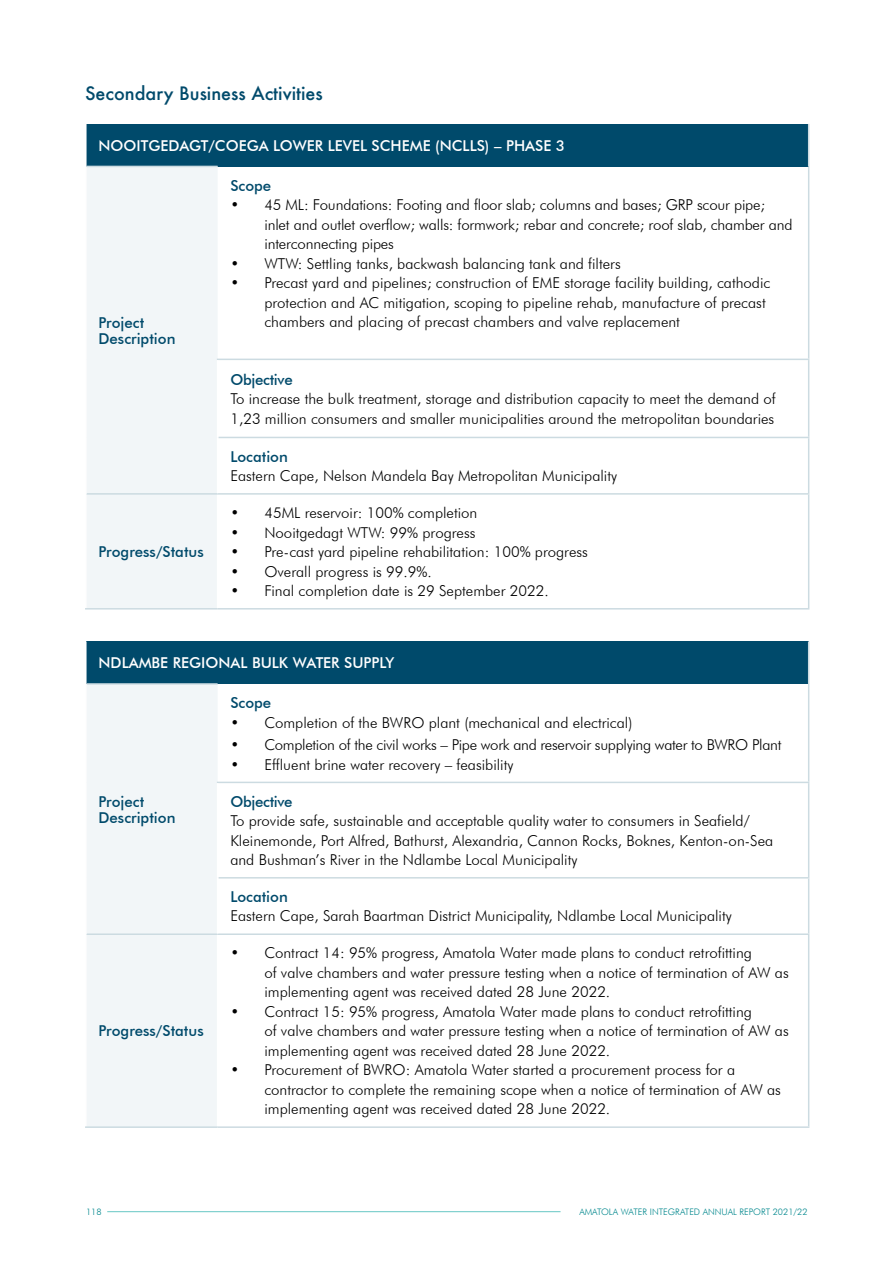
<style>
.page{position:relative;width:893px;height:1263px;background:#fff}
.page>*{position:absolute;margin:0;border:0;box-sizing:border-box;transform-origin:0 0}
.t1{font:500 18px "Futura";color:#004a6b}
.t2{font:300 15px/19.5px "Futura BT";color:#000}
.t3{font:500 15px/16.5px "Futura BT";color:#004a6b}
.t4{font:500 15px "Futura BT";color:#fff}
.t5{font:300 15px "Futura BT";letter-spacing:-.02em;color:#000}
.t6{font:500 15px "Futura BT";letter-spacing:-.02em;color:#004a6b}
.t7{font:300 9px "Futura BT";color:#01878d}
</style>
<div class="page">
<div style="left:86px;top:124px;width:723px;height:42px;background:#004a6b"></div>
<div style="left:87px;top:167px;width:131px;height:441px;background:#f2f6f8"></div>
<hr style="left:217px;top:495px;width:1px;height:113px;background:#fff">
<hr style="left:85px;top:124px;width:2px;height:42px;background:#fff">
<hr style="left:217px;top:359px;width:592px;height:1px;background:#ccdbe1">
<hr style="left:218px;top:437px;width:591px;height:1px;background:#ccdbe1">
<hr style="left:218px;top:493px;width:591px;height:2px;background:#ccdbe1">
<hr style="left:808px;top:124px;width:1px;height:42px;background:#ccdbe1">
<hr style="left:808px;top:166px;width:1px;height:193px;background:#ccdbe1">
<hr style="left:808px;top:360px;width:1px;height:77px;background:#ccdbe1">
<hr style="left:808px;top:438px;width:1px;height:55px;background:#ccdbe1">
<hr style="left:808px;top:495px;width:1px;height:113px;background:#ccdbe1">
<hr style="left:85px;top:608px;width:133px;height:1px;background:#ccdbe1">
<hr style="left:218px;top:608px;width:591px;height:1px;background:#ccdbe1">
<hr style="left:87px;top:166px;width:131px;height:1px;background:#ccdbe1">
<hr style="left:87px;top:493px;width:131px;height:2px;background:#ccdbe1">
<hr style="left:217px;top:360px;width:1px;height:77px;background:#fff">
<hr style="left:217px;top:437px;width:1px;height:56px;background:#fff">
<div style="left:86px;top:641px;width:723px;height:43px;background:#004a6b"></div>
<div style="left:87px;top:685px;width:131px;height:441px;background:#f2f6f8"></div>
<hr style="left:217px;top:935px;width:1px;height:191px;background:#fff">
<hr style="left:85px;top:641px;width:2px;height:43px;background:#fff">
<hr style="left:217px;top:782px;width:592px;height:1px;background:#ccdbe1">
<hr style="left:218px;top:877px;width:591px;height:1px;background:#ccdbe1">
<hr style="left:218px;top:933px;width:591px;height:2px;background:#ccdbe1">
<hr style="left:808px;top:641px;width:1px;height:43px;background:#ccdbe1">
<hr style="left:808px;top:684px;width:1px;height:98px;background:#ccdbe1">
<hr style="left:808px;top:783px;width:1px;height:94px;background:#ccdbe1">
<hr style="left:808px;top:878px;width:1px;height:55px;background:#ccdbe1">
<hr style="left:808px;top:935px;width:1px;height:191px;background:#ccdbe1">
<hr style="left:85px;top:1126px;width:133px;height:2px;background:#ccdbe1">
<hr style="left:218px;top:1126px;width:591px;height:2px;background:#ccdbe1">
<hr style="left:87px;top:683px;width:131px;height:2px;background:#ccdbe1">
<hr style="left:87px;top:933px;width:131px;height:2px;background:#ccdbe1">
<hr style="left:217px;top:783px;width:1px;height:95px;background:#fff">
<hr style="left:217px;top:878px;width:1px;height:55px;background:#fff">
<hr style="left:107px;top:1211px;width:454px;height:1px;background:#67c7c4">
<p class="t1" style="left:85px;top:81px;width:239px">Secondary Business Activities</p>
<p class="t4" style="left:99px;top:136px;width:468px">NOOITGEDAGT/COEGA LOWER LEVEL SCHEME (NCLLS) – PHASE 3</p>
<p class="t3" style="left:99px;top:314px;width:78px">Project<br>Description</p>
<p class="t3" style="left:99px;top:543px;width:107px">Progress/Status</p>
<p class="t3" style="left:230px;top:177px;width:42px">Scope</p>
<p class="t2" style="left:264px;top:195px;width:530px;text-indent:-34px">• 45 ML: Foundations: Footing and floor slab; columns and bases; GRP scour pipe; inlet and outlet overflow; walls: formwork; rebar and concrete; roof slab, chamber and interconnecting pipes</p>
<p class="t2" style="left:230px;top:253px;width:392px">• WTW: Settling tanks, backwash balancing tank and filters</p>
<p class="t2" style="left:264px;top:273px;width:507px;text-indent:-34px">• Precast yard and pipelines; construction of EME storage facility building, cathodic protection and AC mitigation, scoping to pipeline rehab, manufacture of precast chambers and placing of precast chambers and valve replacement</p>
<p class="t6" style="left:230px;top:370px;width:64px">Objective</p>
<p class="t2" style="left:230px;top:389px;width:547px">To increase the bulk treatment, storage and distribution capacity to meet the demand of<br>1,23 million consumers and smaller municipalities around the metropolitan boundaries</p>
<p class="t3" style="left:230px;top:448px;width:59px">Location</p>
<p class="t2" style="left:230px;top:466px;width:388px">Eastern Cape, Nelson Mandela Bay Metropolitan Municipality</p>
<p class="t2" style="left:230px;top:503px;width:248px">• 45ML reservoir: 100% completion</p>
<p class="t2" style="left:230px;top:522px;width:247px">• Nooitgedagt WTW: 99% progress</p>
<p class="t2" style="left:230px;top:542px;width:359px">• Pre-cast yard pipeline rehabilitation: 100% progress</p>
<p class="t2" style="left:230px;top:561px;width:203px">• Overall progress is 99.9%.</p>
<p class="t2" style="left:230px;top:581px;width:320px">• Final completion date is 29 September 2022.</p>
<p class="t4" style="left:99px;top:654px;width:297px">NDLAMBE REGIONAL BULK WATER SUPPLY</p>
<p class="t3" style="left:99px;top:793px;width:78px">Project<br>Description</p>
<p class="t3" style="left:99px;top:1023px;width:107px">Progress/Status</p>
<p class="t3" style="left:230px;top:694px;width:42px">Scope</p>
<p class="t2" style="left:230px;top:712px;width:404px">• Completion of the BWRO plant (mechanical and electrical)</p>
<p class="t5" style="left:230px;top:736px;width:553px">• Completion of the civil works – Pipe work and reservoir supplying water to BWRO Plant</p>
<p class="t2" style="left:230px;top:754px;width:285px">• Effluent brine water recovery – feasibility</p>
<p class="t6" style="left:230px;top:792px;width:64px">Objective</p>
<p class="t2" style="left:230px;top:811px;width:544px">To provide safe, sustainable and acceptable quality water to consumers in Seafield/<br>Kleinemonde, Port Alfred, Bathurst, Alexandria, Cannon Rocks, Boknes, Kenton-on-Sea and Bushman’s River in the Ndlambe Local Municipality</p>
<p class="t3" style="left:230px;top:888px;width:59px">Location</p>
<p class="t2" style="left:230px;top:906px;width:503px">Eastern Cape, Sarah Baartman District Municipality, Ndlambe Local Municipality</p>
<p class="t2" style="left:264px;top:943px;width:526px;text-indent:-34px">• Contract 14: 95% progress, Amatola Water made plans to conduct retrofitting<br>of valve chambers and water pressure testing when a notice of termination of AW as implementing agent was received dated 28 June 2022.</p>
<p class="t2" style="left:264px;top:1002px;width:526px;text-indent:-34px">• Contract 15: 95% progress, Amatola Water made plans to conduct retrofitting<br>of valve chambers and water pressure testing when a notice of termination of AW as implementing agent was received dated 28 June 2022.</p>
<p class="t2" style="left:264px;top:1060px;width:518px;text-indent:-34px">• Procurement of BWRO: Amatola Water started a procurement process for a contractor to complete the remaining scope when a notice of termination of AW as implementing agent was received dated 28 June 2022.</p>
<p class="t7" style="left:86px;top:1206px;width:17px">118</p>
<p class="t7" style="left:579px;top:1206px;width:230px">AMATOLA WATER INTEGRATED ANNUAL REPORT 2021/22</p>
</div>
